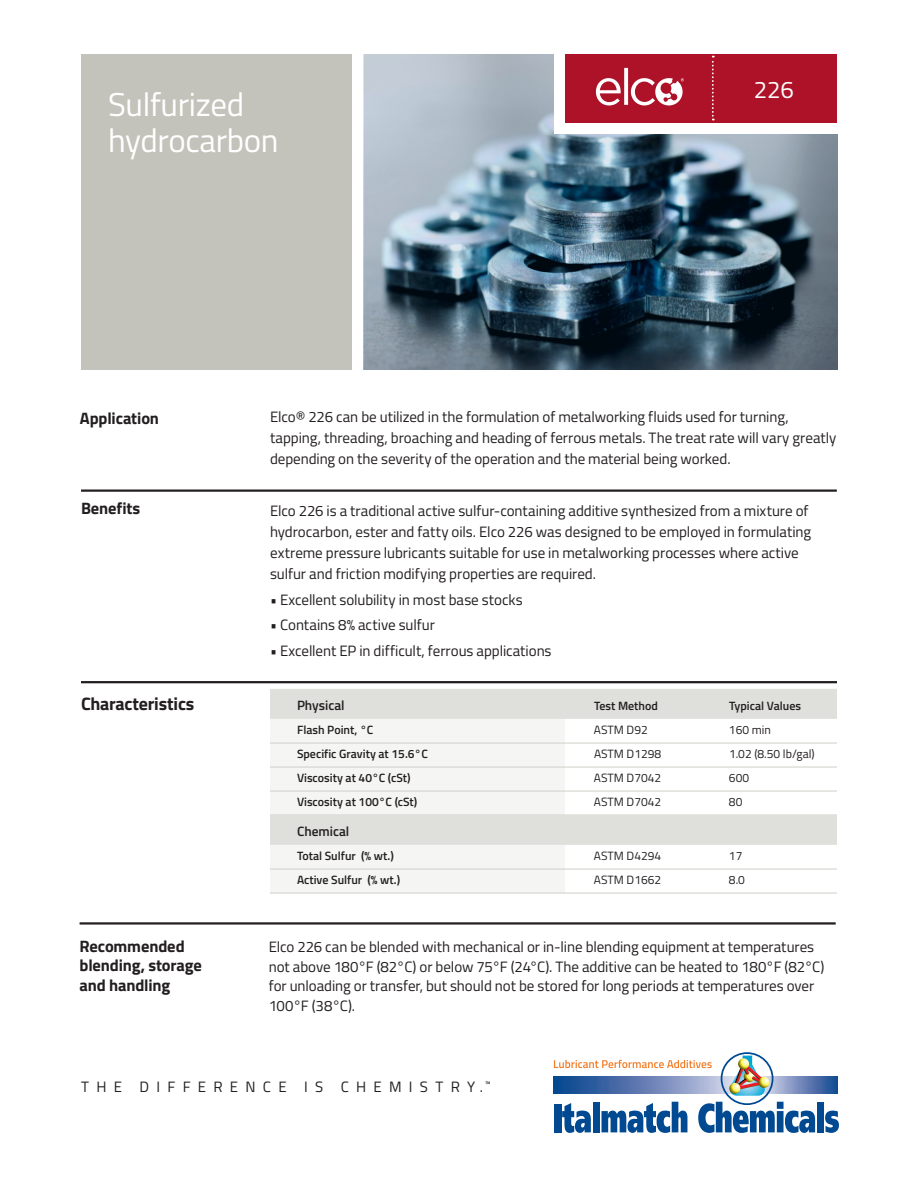
<style>
.page{position:relative;width:918px;height:1188px;background:#fff}
.page>*{position:absolute;margin:0;border:0;box-sizing:border-box;transform-origin:0 0}
.t1{font:33px/36px "Titillium Web";letter-spacing:-.01em;color:#fff}
.t2{font:24px "Titillium Web";color:#fff}
.t3{font:700 18px "Titillium Web";letter-spacing:-.01em;color:#231f20}
.t4{font:700 16.5px/19.5px "Titillium Web";letter-spacing:-.01em;color:#231f20}
.t5{font:15px/21px "Titillium Web";letter-spacing:-.005em;color:#231f20}
.t6{font:15px "Titillium Web";letter-spacing:.485em;color:#231f20}
.t7{font:600 13.5px "Titillium Web";color:#231f20}
.t8{font:600 12px "Titillium Web";color:#231f20}
.t9{font:12px "Titillium Web";color:#231f20}
</style>
<div class="page">
<img style="left:364px;top:54px;width:474px;height:315px">
<div style="left:81px;top:54px;width:270px;height:315px;background:#c3c3bb"></div>
<svg style="left:815px;top:1076px;width:23px;height:18px"></svg>
<div style="left:817px;top:1102px;width:7px;height:30px;background:#014990"></div>
<svg style="left:825px;top:1111px;width:14px;height:22px"></svg>
<svg style="left:554px;top:1052px;width:261px;height:81px"></svg>
<hr style="left:81px;top:489px;width:756px;height:3px;background:#231f20">
<div style="left:554px;top:37px;width:301px;height:97px;background:#fff"></div>
<div style="left:566px;top:54px;width:271px;height:68px;background:#ae1229"></div>
<svg style="left:596px;top:68px;width:88px;height:37px"></svg>
<svg style="left:712px;top:56px;width:2px;height:64px"></svg>
<hr style="left:81px;top:681px;width:756px;height:2px;background:#231f20">
<div style="left:270px;top:690px;width:294px;height:203px;background:#f5f5f4"></div>
<div style="left:270px;top:689px;width:567px;height:30px;background:#dfdfdb"></div>
<hr style="left:270px;top:743px;width:567px;height:1px;background:#ced0c8">
<hr style="left:270px;top:767px;width:567px;height:1px;background:#ced0c8">
<hr style="left:270px;top:791px;width:567px;height:1px;background:#ced0c8">
<div style="left:270px;top:815px;width:567px;height:30px;background:#dfdfdb"></div>
<hr style="left:270px;top:869px;width:567px;height:1px;background:#ced0c8">
<hr style="left:270px;top:893px;width:567px;height:1px;background:#ced0c8">
<hr style="left:80px;top:922px;width:756px;height:3px;background:#231f20">
<p class="t1" style="left:108px;top:85px;width:172px">Sulfurized hydrocarbon</p>
<p class="t2" style="left:754px;top:72px;width:42px">226</p>
<p class="t4" style="left:80px;top:407px;width:81px">Application</p>
<p class="t5" style="left:270px;top:406px;width:568px">Elco® 226 can be utilized in the formulation of metalworking fluids used for turning, tapping, threading, broaching and heading of ferrous metals. The treat rate will vary greatly depending on the severity of the operation and the material being worked.</p>
<p class="t4" style="left:81px;top:498px;width:61px">Benefits</p>
<p class="t5" style="left:270px;top:500px;width:543px">Elco 226 is a traditional active sulfur-containing additive synthesized from a mixture of hydrocarbon, ester and fatty oils. Elco 226 was designed to be employed in formulating extreme pressure lubricants suitable for use in metalworking processes where active sulfur and friction modifying properties are required.</p>
<p class="t5" style="left:270px;top:588px;width:254px">• Excellent solubility in most base stocks</p>
<p class="t5" style="left:270px;top:614px;width:166px">• Contains 8% active sulfur</p>
<p class="t5" style="left:270px;top:639px;width:283px">• Excellent EP in difficult, ferrous applications</p>
<p class="t3" style="left:81px;top:690px;width:115px">Characteristics</p>
<p class="t7" style="left:297px;top:695px;width:49px">Physical</p>
<p class="t8" style="left:594px;top:697px;width:65px">Test Method</p>
<p class="t8" style="left:729px;top:697px;width:74px">Typical Values</p>
<p class="t8" style="left:297px;top:721px;width:78px">Flash Point, °C</p>
<p class="t9" style="left:594px;top:721px;width:55px">ASTM D92</p>
<p class="t9" style="left:729px;top:721px;width:43px">160 min</p>
<p class="t8" style="left:297px;top:745px;width:132px">Specific Gravity at 15.6°C</p>
<p class="t9" style="left:594px;top:745px;width:69px">ASTM D1298</p>
<p class="t9" style="left:729px;top:745px;width:87px">1.02 (8.50 lb/gal)</p>
<p class="t8" style="left:297px;top:769px;width:115px">Viscosity at 40°C (cSt)</p>
<p class="t9" style="left:594px;top:769px;width:69px">ASTM D7042</p>
<p class="t9" style="left:729px;top:769px;width:22px">600</p>
<p class="t8" style="left:297px;top:793px;width:122px">Viscosity at 100°C (cSt)</p>
<p class="t9" style="left:594px;top:793px;width:69px">ASTM D7042</p>
<p class="t9" style="left:729px;top:793px;width:15px">80</p>
<p class="t7" style="left:297px;top:821px;width:54px">Chemical</p>
<p class="t8" style="left:297px;top:847px;width:98px">Total Sulfur (% wt.)</p>
<p class="t9" style="left:594px;top:847px;width:69px">ASTM D4294</p>
<p class="t9" style="left:729px;top:847px;width:15px">17</p>
<p class="t8" style="left:297px;top:871px;width:105px">Active Sulfur (% wt.)</p>
<p class="t9" style="left:594px;top:871px;width:69px">ASTM D1662</p>
<p class="t9" style="left:729px;top:871px;width:18px">8.0</p>
<p class="t4" style="left:80px;top:935px;width:107px">Recommended</p>
<p class="t4" style="left:80px;top:955px;width:124px">blending, storage and handling</p>
<p class="t5" style="left:269px;top:937px;width:557px;line-height:19.5px">Elco 226 can be blended with mechanical or in-line blending equipment at temperatures not above 180°F (82°C) or below 75°F (24°C). The additive can be heated to 180°F (82°C) for unloading or transfer, but should not be stored for long periods at temperatures over 100°F (38°C).</p>
<p class="t6" style="left:81px;top:1075px;width:411px">THE DIFFERENCE IS CHEMISTRY.<sup>™</sup></p>
</div>
